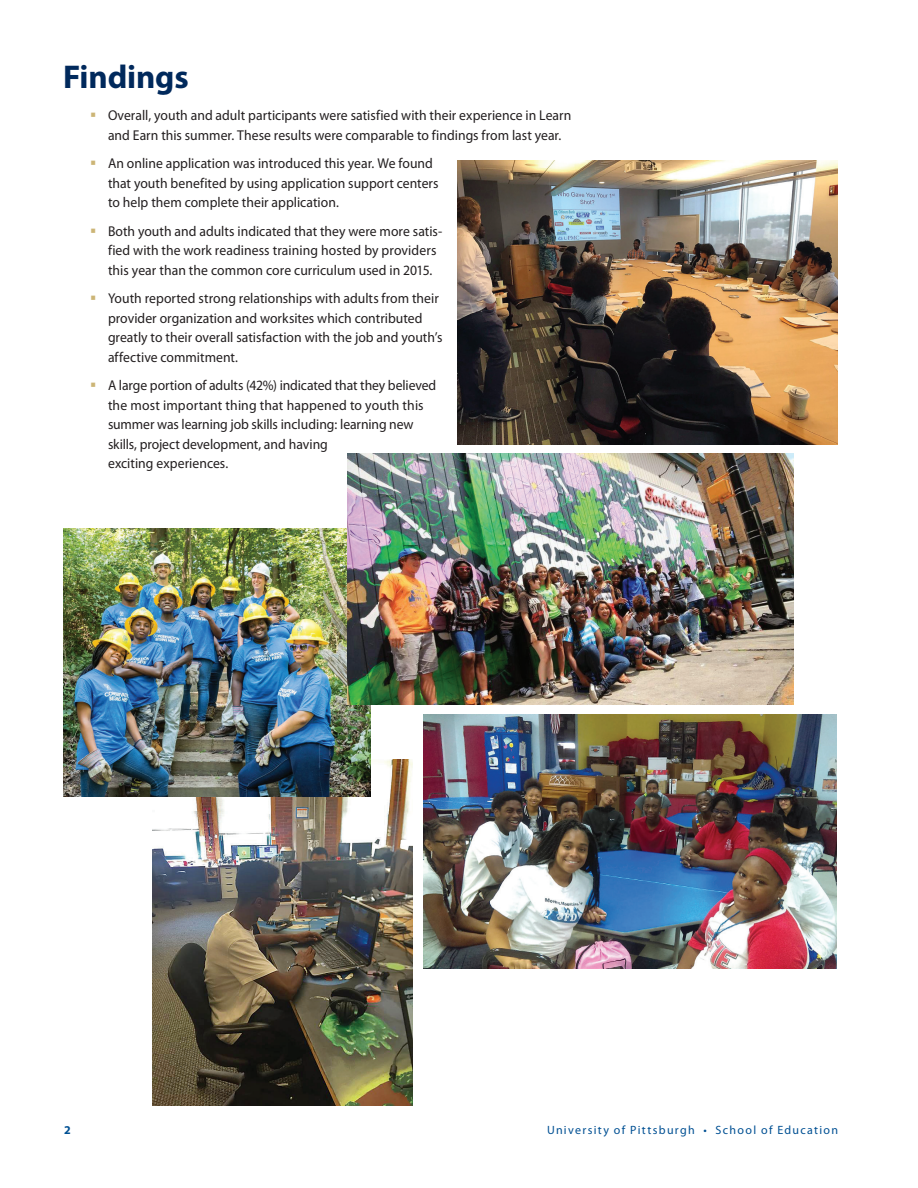
<style>
.page{position:relative;width:918px;height:1188px;background:#fff}
.page>*{position:absolute;margin:0;border:0;box-sizing:border-box;transform-origin:0 0}
.Header_1_-_Myriad_Bo{font:700 33px "Myriad Pro";letter-spacing:-.005em;color:#00295c}
.t1{font:14.25px/19.5px "Myriad Pro";color:#231f20;scale:.96 1}
.t2{font:12px "Myriad Pro";letter-spacing:.11em;color:#005093}
.t3{font:700 12px "Myriad Pro";color:#005093}
.s1{color:#ccb576}
</style>
<div class="page">
<img style="left:423px;top:715px;width:414px;height:253px">
<img style="left:153px;top:760px;width:259px;height:345px">
<img style="left:458px;top:160px;width:379px;height:285px">
<img style="left:63px;top:528px;width:307px;height:269px">
<img style="left:347px;top:454px;width:446px;height:250px">
<p class="Header_1_-_Myriad_Bo" style="left:63px;top:55px;width:127px">Findings</p>
<p class="t1" style="left:90px;top:106px;width:503px;text-align:center"><span class="s1">▪</span> Overall, youth and adult participants were satisfied with their experience in Learn and Earn this summer. These results were comparable to findings from last year.</p>
<p class="t1" style="left:108px;top:154px;width:346px;text-indent:-18px"><span class="s1">▪</span> An online application was introduced this year. We found that youth benefited by using application support centers to help them complete their application.</p>
<p class="t1" style="left:108px;top:221px;width:350px;text-indent:-18px"><span class="s1">▪</span> Both youth and adults indicated that they were more satis&shy;fied with the work readiness training hosted by providers this year than the common core curriculum used in 2015.</p>
<p class="t1" style="left:108px;top:289px;width:350px;text-indent:-18px"><span class="s1">▪</span> Youth reported strong relationships with adults from their provider organization and worksites which contributed greatly to their overall satisfaction with the job and youth’s affective commitment.</p>
<p class="t1" style="left:108px;top:376px;width:343px;text-indent:-18px"><span class="s1">▪</span> A large portion of adults (42%) indicated that they believed the most important thing that happened to youth this summer was learning job skills including: learning new skills, project development, and having<br>exciting experiences.</p>
<p class="t3" style="left:64px;top:1122px;width:8px">2</p>
<p class="t2" style="left:547px;top:1123px;width:293px">University of Pittsburgh • School of Education</p>
</div>
